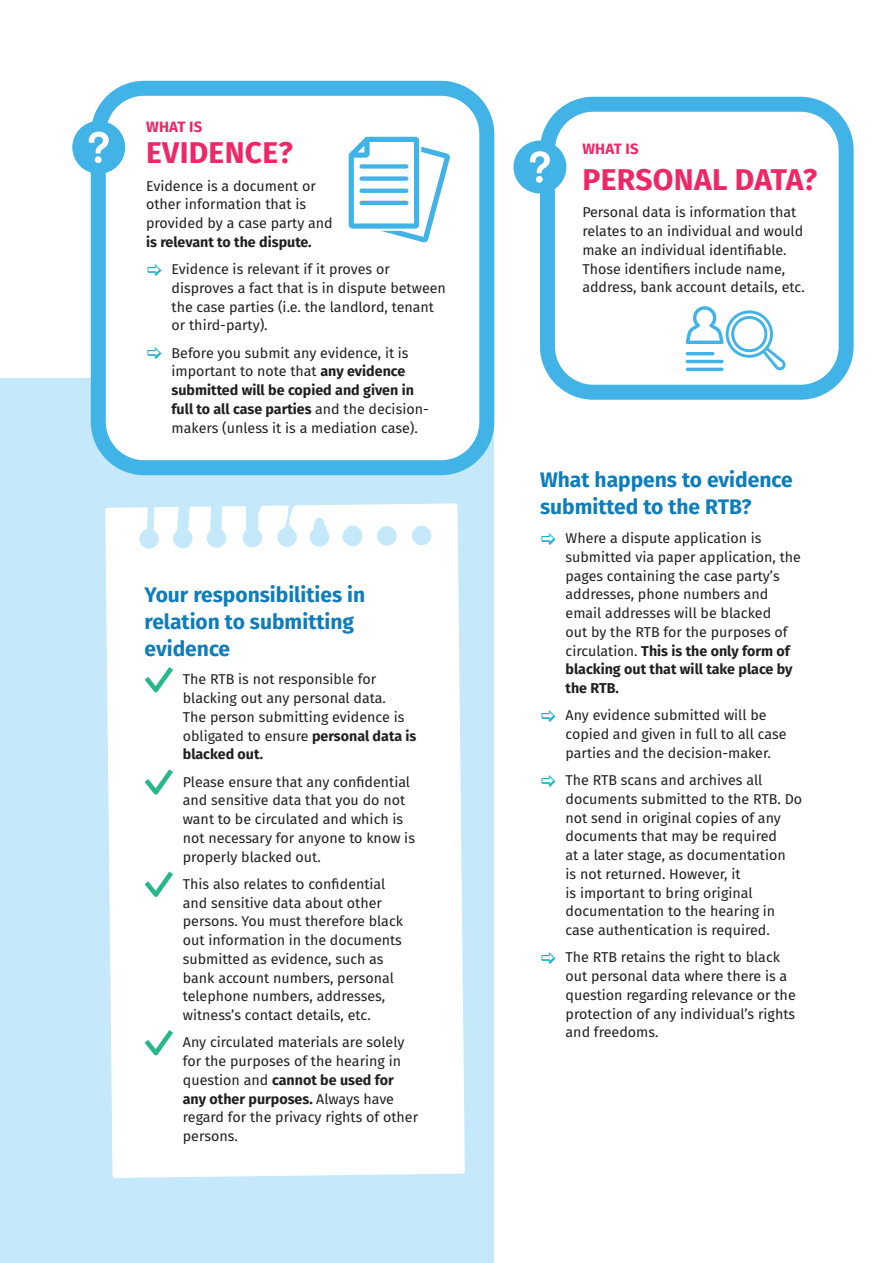
<style>
.page{position:relative;width:893px;height:1263px;background:#fff}
.page>*{position:absolute;margin:0;border:0;box-sizing:border-box;transform-origin:0 0}
.head{font:700 30px "Fira Sans";letter-spacing:.01em;color:#ee2767}
.head-2{font:700 21px/27px "Fira Sans";color:#0d7dbb}
.head-3{font:700 15px "Fira Sans";letter-spacing:.01em;color:#ee2767}
.List_Paragraph{font:14.25px/18.8px "Fira Sans";color:#231f20}
.head-4{font:14.25px/18.8px "Fira Sans";color:#231f20}
.s1{font-weight:700}
</style>
<div class="page">
<div style="left:0;top:378px;width:493px;height:885px;background:#c5e9fa"></div>
<div style="left:98px;top:88px;width:389px;height:380px;background:#fff;border-radius:46px"></div>
<div style="left:91px;top:81px;width:403px;height:394px;border:15px solid #42b3e6;border-radius:46px"></div>
<div style="left:72px;top:121px;width:53px;height:53px;background:#42b3e6;border-radius:50%"></div>
<svg style="left:89px;top:132px;width:20px;height:31px"></svg>
<div style="left:540px;top:97px;width:314px;height:303px;border:15px solid #42b3e6;border-radius:46px"></div>
<div style="left:513px;top:141px;width:53px;height:52px;background:#42b3e6;border-radius:50%"></div>
<svg style="left:530px;top:151px;width:20px;height:32px"></svg>
<div style="left:105px;top:503px;width:360px;height:675px;background:#fff"></div>
<svg style="left:145px;top:667px;width:28px;height:25px"></svg>
<svg style="left:145px;top:769px;width:28px;height:26px"></svg>
<svg style="left:145px;top:871px;width:28px;height:26px"></svg>
<svg style="left:145px;top:1030px;width:28px;height:25px"></svg>
<svg style="left:349px;top:137px;width:101px;height:106px"></svg>
<hr style="left:359px;top:201px;width:49px;height:4px;background:#42b3e6;border-radius:2px">
<svg style="left:686px;top:306px;width:99px;height:64px"></svg>
<hr style="left:686px;top:352px;width:28px;height:3px;background:#42b3e6;border-radius:2px">
<hr style="left:686px;top:360px;width:38px;height:3px;background:#42b3e6;border-radius:2px">
<hr style="left:686px;top:368px;width:38px;height:3px;background:#42b3e6;border-radius:2px">
<p class="head-3" style="left:146px;top:114px;width:58px">WHAT IS</p>
<p class="head" style="left:146px;top:128px;width:148px">EVIDENCE?</p>
<p class="head-4" style="left:146px;top:176px;width:188px">Evidence is a document or other information that is provided by a case party and <span class="s1">is relevant to the dispute.</span></p>
<p class="List_Paragraph" style="left:172px;top:259px;width:276px">Evidence is relevant if it proves or disproves a fact that is in dispute between the case parties (i.e. the landlord, tenant or third-party).</p>
<p class="List_Paragraph" style="left:172px;top:343px;width:259px">Before you submit any evidence, it is important to note that <span class="s1">any evidence submitted will be copied and given in full to all case parties</span> and the decision&shy;makers (unless it is a mediation case).</p>
<p class="head-2" style="left:145px;top:579px;width:222px">Your responsibilities in relation to submitting evidence</p>
<p class="List_Paragraph" style="left:183px;top:670px;width:235px">The RTB is not responsible for blacking out any personal data.<br>The person submitting evidence is obligated to ensure <span class="s1">personal data is blacked out.</span></p>
<p class="List_Paragraph" style="left:183px;top:772px;width:234px">Please ensure that any confidential and sensitive data that you do not want to be circulated and which is not necessary for anyone to know is properly blacked out.</p>
<p class="List_Paragraph" style="left:183px;top:874px;width:222px">This also relates to confidential and sensitive data about other persons. You must therefore black out information in the documents submitted as evidence, such as bank account numbers, personal telephone numbers, addresses, witness’s contact details, etc.</p>
<p class="List_Paragraph" style="left:183px;top:1033px;width:237px">Any circulated materials are solely for the purposes of the hearing in question and <span class="s1">cannot be used for any other purposes.</span> Always have regard for the privacy rights of other persons.</p>
<p class="head-3" style="left:582px;top:136px;width:58px">WHAT IS</p>
<p class="head" style="left:582px;top:154px;width:236px">PERSONAL DATA?</p>
<p class="List_Paragraph" style="left:582px;top:203px;width:224px">Personal data is information that relates to an individual and would make an individual identifiable.<br>Those identifiers include name, address, bank account details, etc.</p>
<p class="head-2" style="left:540px;top:465px;width:254px">What happens to evidence submitted to the RTB?</p>
<p class="List_Paragraph" style="left:566px;top:528px;width:237px">Where a dispute application is submitted via paper application, the pages containing the case party’s addresses, phone numbers and email addresses will be blacked<br>out by the RTB for the purposes of circulation. <span class="s1">This is the only form of blacking out that will take place by the RTB.</span></p>
<p class="List_Paragraph" style="left:566px;top:705px;width:222px">Any evidence submitted will be copied and given in full to all case parties and the decision-maker.</p>
<p class="List_Paragraph" style="left:566px;top:770px;width:238px">The RTB scans and archives all documents submitted to the RTB. Do not send in original copies of any documents that may be required<br>at a later stage, as documentation<br>is not returned. However, it<br>is important to bring original documentation to the hearing in case authentication is required.</p>
<p class="List_Paragraph" style="left:566px;top:948px;width:232px">The RTB retains the right to black out personal data where there is a question regarding relevance or the protection of any individual’s rights and freedoms.</p>
</div>
